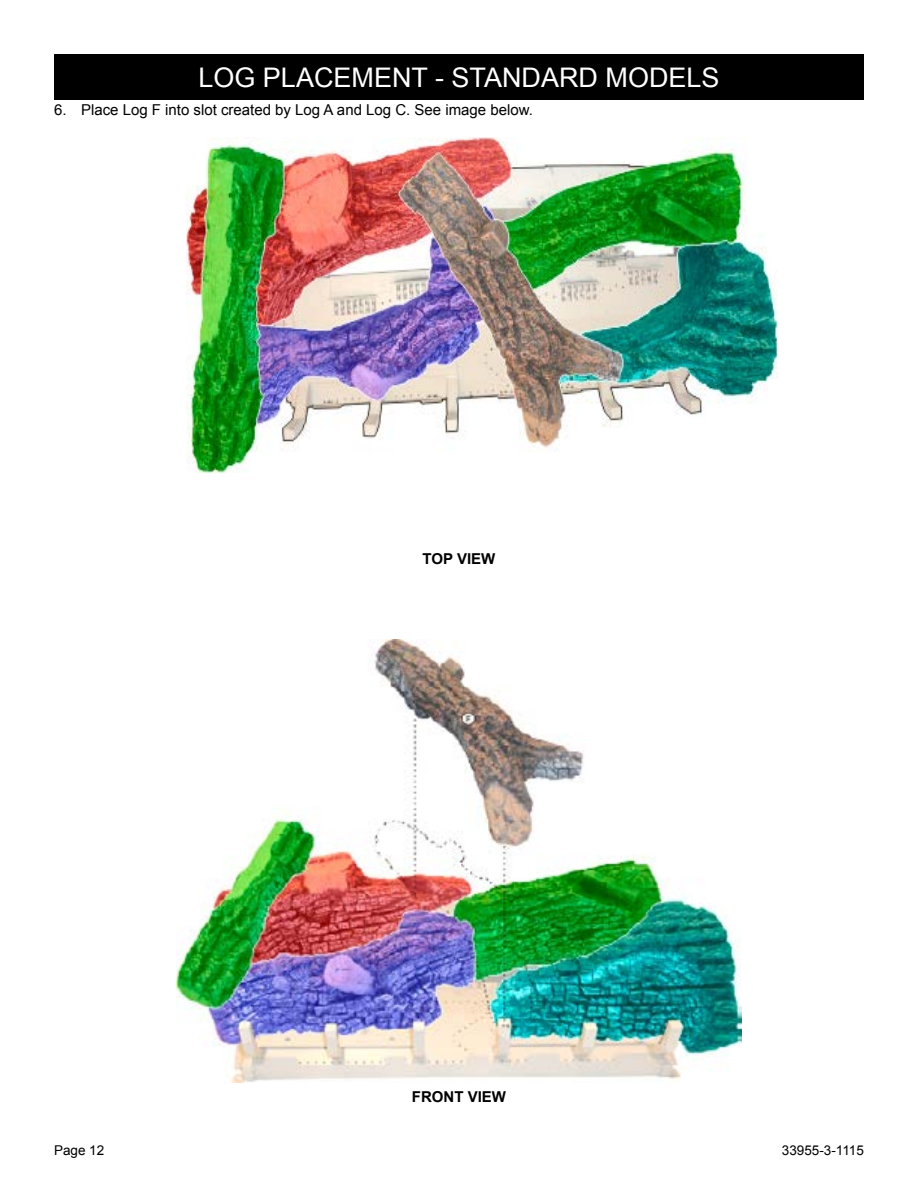
<style>
.page{position:relative;width:918px;height:1188px;background:#fff}
.page>*{position:absolute;margin:0;border:0;box-sizing:border-box;transform-origin:0 0}
.t1{font:27px "Arial";color:#fff}
.t2{font:15px "Arial";color:#000}
.t3{font:700 15px "Arial";color:#000}
.t4{font:13.5px "Arial";color:#000}
</style>
<div class="page">
<div style="left:54px;top:54px;width:810px;height:46px;background:#000"></div>
<img style="left:186px;top:138px;width:592px;height:334px">
<img style="left:177px;top:639px;width:564px;height:443px">
<h1 class="t1" style="left:198px;top:59px;width:523px">LOG PLACEMENT - STANDARD MODELS</h1>
<p class="t2" style="left:54px;top:100px;width:480px">6. Place Log F into slot created by Log A and Log C. See image below.</p>
<p class="t3" style="left:423px;top:549px;width:74px">TOP VIEW</p>
<p class="t3" style="left:412px;top:1086px;width:96px">FRONT VIEW</p>
<p class="t4" style="left:54px;top:1142px;width:52px">Page 12</p>
<p class="t4" style="left:782px;top:1142px;width:84px">33955-3-1115</p>
</div>
